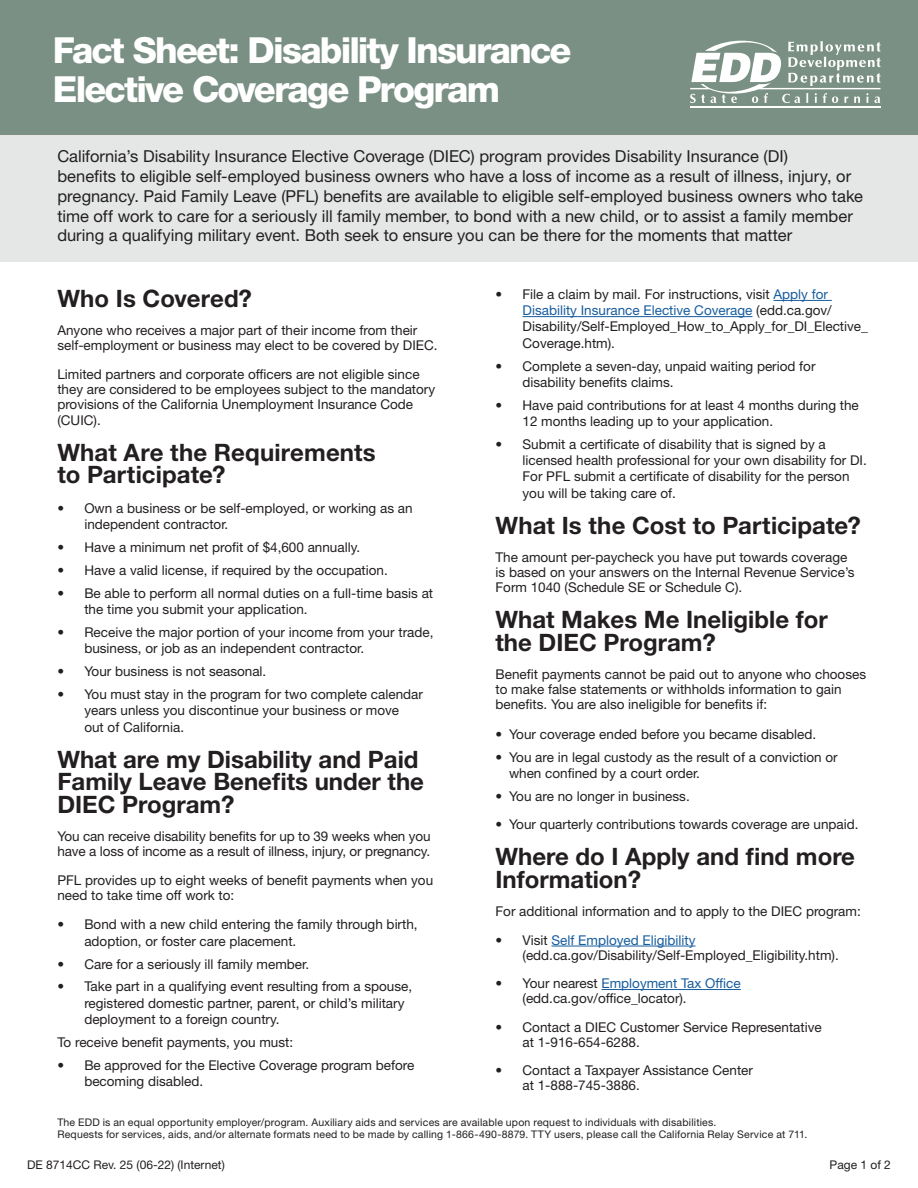
<style>
.page{position:relative;width:918px;height:1188px;background:#fff}
.page>*{position:absolute;margin:0;border:0;box-sizing:border-box;transform-origin:0 0}
.t1{font:800 36px/39px "Helvetica Neue LT Std";letter-spacing:-.05em;color:#fff}
.t2{font:700 24px/22.5px "Helvetica Neue LT Std";color:#231f20}
.t3{font:16.5px/19.8px "Helvetica Neue LT Std";color:#231f20}
.t4{font:13.5px/16.2px "Helvetica Neue LT Std";color:#231f20}
.t5{font:12px "Helvetica Neue LT Std";color:#231f20}
.t6{font:10.5px "Helvetica Neue LT Std";letter-spacing:.02em;color:#231f20}
.s1{color:#175d9e}
</style>
<div class="page">
<hr style="left:774px;top:300px;width:58px;height:1px;background:#175d9e">
<hr style="left:523px;top:316px;width:230px;height:1px;background:#175d9e">
<hr style="left:552px;top:946px;width:144px;height:1px;background:#175d9e">
<hr style="left:602px;top:989px;width:139px;height:1px;background:#175d9e">
<div style="left:0;top:0;width:918px;height:135px;background:#7a9084"></div>
<hr style="left:690px;top:106px;width:191px;height:2px;background:#fff">
<svg style="left:690px;top:41px;width:191px;height:62px"></svg>
<div style="left:0;top:135px;width:918px;height:127px;background:#e4e7e6"></div>
<h1 class="t1" style="left:53px;top:31px;width:520px">Fact Sheet: Disability Insurance<br>Elective Coverage Program</h1>
<p class="t3" style="left:57px;top:146px;width:807px">California’s Disability Insurance Elective Coverage (DIEC) program provides Disability Insurance (DI)<br>benefits to eligible self‑employed business owners who have a loss of income as a result of illness, injury, or pregnancy. Paid Family Leave (PFL) benefits are available to eligible self-employed business owners who take time off work to care for a seriously ill family member, to bond with a new child, or to assist a family member during a qualifying military event. Both seek to ensure you can be there for the moments that matter</p>
<h2 class="t2" style="left:57px;top:286px;width:196px">Who Is Covered?</h2>
<p class="t4" style="left:57px;top:323px;width:382px;line-height:15px">Anyone who receives a major part of their income from their self‑employment or business may elect to be covered by DIEC.</p>
<p class="t4" style="left:57px;top:366px;width:379px;line-height:15.5px">Limited partners and corporate officers are not eligible since they are considered to be employees subject to the mandatory provisions of the California Unemployment Insurance Code (CUIC).</p>
<h2 class="t2" style="left:57px;top:440px;width:320px">What Are the Requirements to Participate?</h2>
<p class="t4" style="left:84px;top:500px;width:330px;text-indent:-27px">• Own a business or be self‑employed, or working as an independent contractor.</p>
<p class="t4" style="left:57px;top:539px;width:304px">• Have a minimum net profit of $4,600 annually.</p>
<p class="t4" style="left:57px;top:562px;width:332px">• Have a valid license, if required by the occupation.</p>
<p class="t4" style="left:84px;top:585px;width:350px;text-indent:-27px">• Be able to perform all normal duties on a full‑time basis at the time you submit your application.</p>
<p class="t4" style="left:84px;top:624px;width:351px;text-indent:-27px">• Receive the major portion of your income from your trade, business, or job as an independent contractor.</p>
<p class="t4" style="left:57px;top:663px;width:211px">• Your business is not seasonal.</p>
<p class="t4" style="left:84px;top:686px;width:340px;text-indent:-27px">• You must stay in the program for two complete calendar years unless you discontinue your business or move<br>out of California.</p>
<h2 class="t2" style="left:57px;top:747px;width:368px">What are my Disability and Paid<br>Family Leave Benefits under the<br>DIEC Program?</h2>
<p class="t4" style="left:57px;top:829px;width:375px;line-height:15px">You can receive disability benefits for up to 39 weeks when you have a loss of income as a result of illness, injury, or pregnancy.</p>
<p class="t4" style="left:57px;top:872px;width:377px;line-height:15px">PFL provides up to eight weeks of benefit payments when you need to take time off work to:</p>
<p class="t4" style="left:84px;top:916px;width:335px;text-indent:-27px">• Bond with a new child entering the family through birth, adoption, or foster care placement.</p>
<p class="t4" style="left:57px;top:955px;width:253px">• Care for a seriously ill family member.</p>
<p class="t4" style="left:84px;top:978px;width:329px;text-indent:-27px">• Take part in a qualifying event resulting from a spouse, registered domestic partner, parent, or child’s military deployment to a foreign country.</p>
<p class="t4" style="left:57px;top:1034px;width:237px">To receive benefit payments, you must:</p>
<p class="t4" style="left:84px;top:1057px;width:332px;text-indent:-27px">• Be approved for the Elective Coverage program before becoming disabled.</p>
<p class="t4" style="left:523px;top:286px;width:347px;text-indent:-27px">• File a claim by mail. For instructions, visit <span class="s1">Apply for Disability Insurance Elective Coverage</span> (edd.ca.gov/ Disability/Self-Employed_How_to_Apply_for_DI_Elective_ Coverage.htm).</p>
<p class="t4" style="left:523px;top:358px;width:295px;text-indent:-27px">• Complete a seven-day, unpaid waiting period for disability benefits claims.</p>
<p class="t4" style="left:523px;top:397px;width:338px;text-indent:-27px">• Have paid contributions for at least 4 months during the<br>12 months leading up to your application.</p>
<p class="t4" style="left:523px;top:436px;width:346px;text-indent:-27px">• Submit a certificate of disability that is signed by a licensed health professional for your own disability for DI.<br>For PFL submit a certificate of disability for the person you will be taking care of.</p>
<h2 class="t2" style="left:496px;top:513px;width:367px">What Is the Cost to Participate?</h2>
<p class="t4" style="left:496px;top:550px;width:361px;line-height:15px">The amount per-paycheck you have put towards coverage is based on your answers on the Internal Revenue Service’s<br>Form 1040 (Schedule SE or Schedule C).</p>
<h2 class="t2" style="left:496px;top:608px;width:334px">What Makes Me Ineligible for the DIEC Program?</h2>
<p class="t4" style="left:496px;top:667px;width:372px;line-height:15px">Benefit payments cannot be paid out to anyone who chooses to make false statements or withholds information to gain benefits. You are also ineligible for benefits if:</p>
<p class="t4" style="left:496px;top:726px;width:322px">• Your coverage ended before you became disabled.</p>
<p class="t4" style="left:509px;top:749px;width:330px;text-indent:-14px">• You are in legal custody as the result of a conviction or when confined by a court order.</p>
<p class="t4" style="left:496px;top:788px;width:196px">• You are no longer in business.</p>
<p class="t4" style="left:496px;top:816px;width:365px">• Your quarterly contributions towards coverage are unpaid.</p>
<h2 class="t2" style="left:496px;top:845px;width:361px">Where do I Apply and find more<br>Information?</h2>
<p class="t4" style="left:496px;top:903px;width:367px">For additional information and to apply to the DIEC program:</p>
<p class="t4" style="left:523px;top:932px;width:318px;line-height:15px;text-indent:-27px">• Visit <span class="s1">Self Employed Eligibility </span>(edd.ca.gov/Disability/Self-Employed_Eligibility.htm).</p>
<p class="t4" style="left:523px;top:976px;width:220px;line-height:15px;text-indent:-27px">• Your nearest <span class="s1">Employment Tax Office </span>(edd.ca.gov/office_locator).</p>
<p class="t4" style="left:523px;top:1019px;width:301px;line-height:15px;text-indent:-27px">• Contact a DIEC Customer Service Representative at 1‑916‑654‑6288.</p>
<p class="t4" style="left:523px;top:1063px;width:232px;line-height:15px;text-indent:-27px">• Contact a Taxpayer Assistance Center at 1‑888‑745‑3886.</p>
<p class="t6" style="left:57px;top:1116px;width:661px">The EDD is an equal opportunity employer/program. Auxiliary aids and services are available upon request to individuals with disabilities.</p>
<p class="t6" style="left:57px;top:1128px;width:752px">Requests for services, aids, and/or alternate formats need to be made by calling 1‑866‑490‑8879. TTY users, please call the California Relay Service at 711.</p>
<p class="t5" style="left:27px;top:1158px;width:199px">DE 8714CC Rev. 25 (06-22) (Internet)</p>
<p class="t5" style="left:830px;top:1158px;width:63px">Page 1 of 2</p>
</div>
